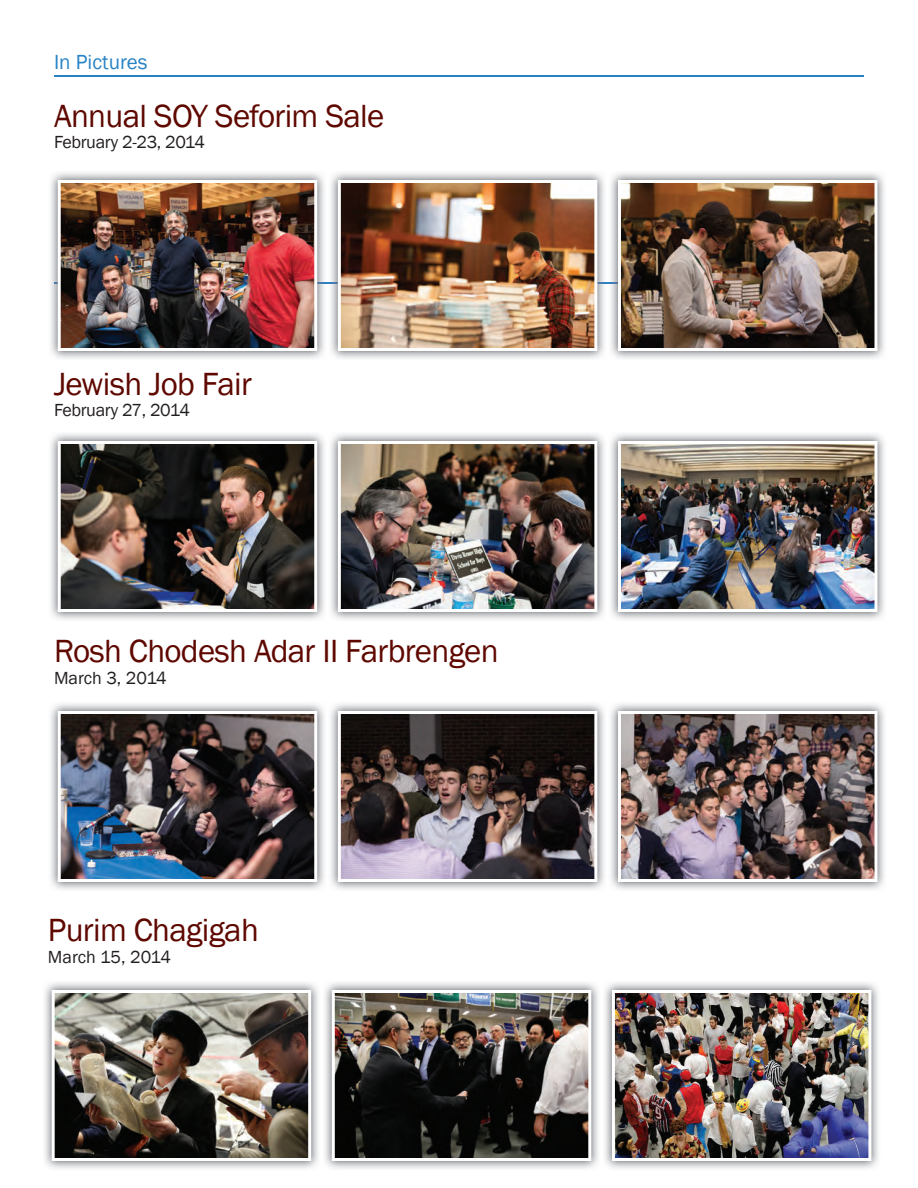
<style>
.page{position:relative;width:918px;height:1188px;background:#fff}
.page>*{position:absolute;margin:0;border:0;box-sizing:border-box;transform-origin:0 0}
.t1{font:33px "Franklin Gothic";letter-spacing:-.02em;color:#5e0800}
.t2{font:21px "Franklin Gothic";color:#2783c5}
.t3{font:18px "Franklin Gothic";letter-spacing:-.02em;color:#231f20}
.t4{font:18px "Franklin Gothic";color:#231f20}
</style>
<div class="page">
<hr style="left:54px;top:75px;width:810px;height:2px;background:#2882c4">
<img style="left:50px;top:433px;width:835px;height:187px">
<img style="left:58px;top:441px;width:259px;height:171px">
<img style="left:338px;top:441px;width:259px;height:171px">
<img style="left:618px;top:441px;width:260px;height:171px">
<img style="left:50px;top:172px;width:835px;height:187px">
<img style="left:54px;top:282px;width:564px;height:2px">
<img style="left:58px;top:180px;width:259px;height:171px">
<img style="left:338px;top:180px;width:259px;height:171px">
<img style="left:618px;top:180px;width:260px;height:171px">
<img style="left:50px;top:703px;width:835px;height:187px">
<img style="left:58px;top:711px;width:259px;height:171px">
<img style="left:338px;top:711px;width:259px;height:171px">
<img style="left:618px;top:711px;width:260px;height:171px">
<img style="left:44px;top:982px;width:835px;height:187px">
<img style="left:52px;top:990px;width:259px;height:171px">
<img style="left:332px;top:990px;width:259px;height:171px">
<img style="left:612px;top:990px;width:259px;height:171px">
<p class="t2" style="left:54px;top:49px;width:95px">In Pictures</p>
<p class="t1" style="left:54px;top:95px;width:332px">Annual SOY Seforim Sale</p>
<p class="t3" style="left:54px;top:131px;width:153px">February 2-23, 2014</p>
<p class="t1" style="left:54px;top:363px;width:199px">Jewish Job Fair</p>
<p class="t3" style="left:54px;top:399px;width:137px">February 27, 2014</p>
<p class="t1" style="left:54px;top:631px;width:446px">Rosh Chodesh Adar II Farbrengen</p>
<p class="t4" style="left:54px;top:667px;width:114px">March 3, 2014</p>
<p class="t1" style="left:48px;top:910px;width:212px">Purim Chagigah</p>
<p class="t3" style="left:48px;top:946px;width:125px">March 15, 2014</p>
</div>
